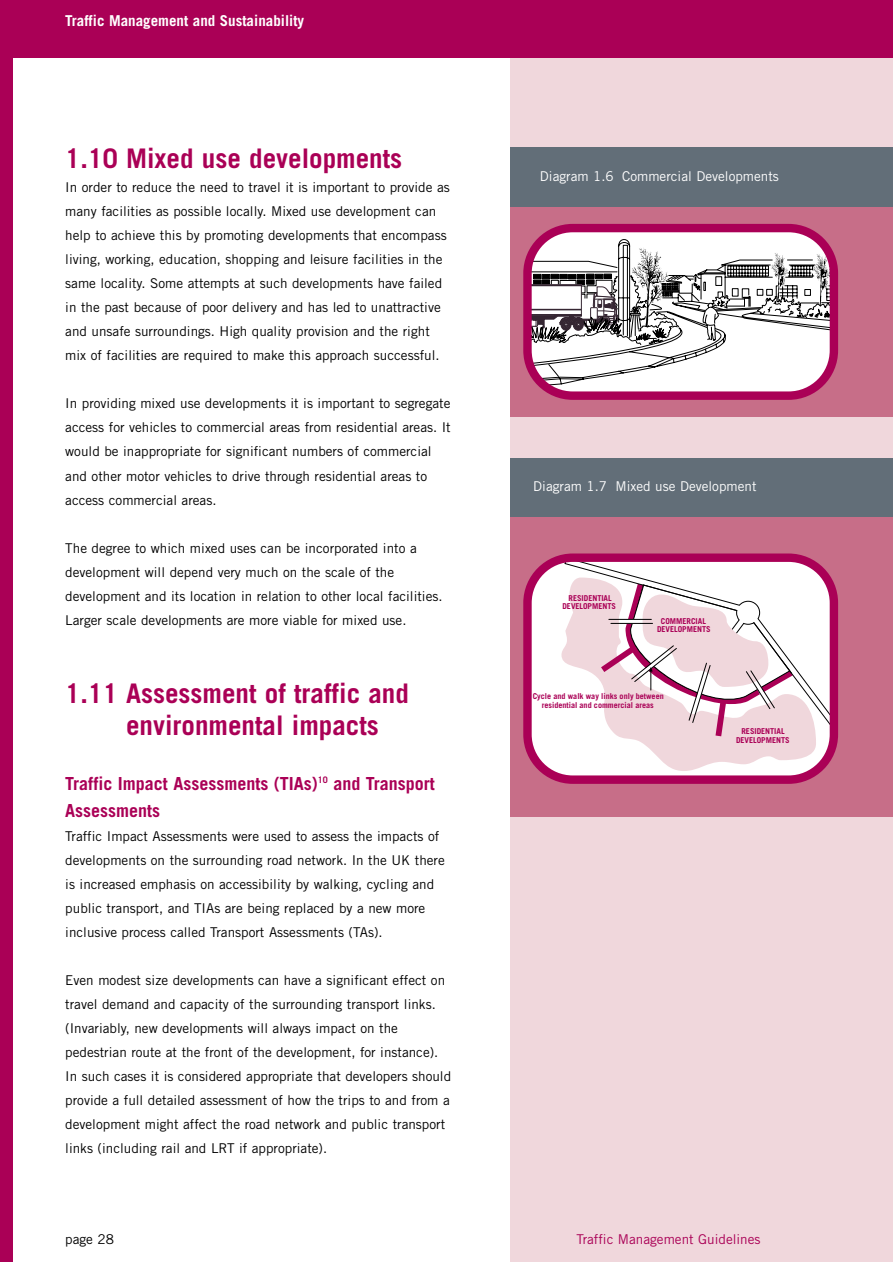
<style>
.page{position:relative;width:893px;height:1262px;background:#fff}
.page>*{position:absolute;margin:0;border:0;box-sizing:border-box;transform-origin:0 0}
.t1{font:700 27px/32.4px "Trade Gothic";color:#aa0056}
.t2{font:700 18px/27px "Trade Gothic";color:#aa0056}
.t3{font:700 15px "Trade Gothic";color:#fff}
.t4{font:13.5px/24px "Trade Gothic";color:#000}
.t5{font:13.5px "Trade Gothic";color:#fff}
.t6{font:13.5px "Trade Gothic";color:#aa0056}
.t7{font:700 8.1px/8.1px "Trade Gothic";color:#aa0056;text-align:center}
</style>
<div class="page">
<div style="left:510px;top:0;width:382px;height:1261px;background:#f0d7dc"></div>
<div style="left:0;top:0;width:892px;height:58px;background:#aa0056"></div>
<div style="left:0;top:0;width:13px;height:1261px;background:#aa0056"></div>
<div style="left:510px;top:147px;width:382px;height:60px;background:#626e78"></div>
<div style="left:510px;top:458px;width:382px;height:59px;background:#626e78"></div>
<div style="left:510px;top:207px;width:382px;height:209px;background:#c76e88"></div>
<div style="left:510px;top:517px;width:382px;height:300px;background:#c76e88"></div>
<svg style="left:523px;top:553px;width:315px;height:231px;background:#e8c9d5"></svg>
<svg style="left:523px;top:224px;width:315px;height:176px;background:#ccb1be"></svg>
<p class="t3" style="left:65px;top:15px;width:240px">Traffic Management and Sustainability</p>
<h1 class="t1" style="left:65px;top:145px;width:338px">1.10 Mixed use developments</h1>
<p class="t4" style="left:65px;top:177px;width:386px">In order to reduce the need to travel it is important to provide as many facilities as possible locally. Mixed use development can help to achieve this by promoting developments that encompass living, working, education, shopping and leisure facilities in the same locality. Some attempts at such developments have failed in the past because of poor delivery and has led to unattractive and unsafe surroundings. High quality provision and the right mix of facilities are required to make this approach successful.</p>
<p class="t4" style="left:65px;top:393px;width:387px">In providing mixed use developments it is important to segregate access for vehicles to commercial areas from residential areas. It would be inappropriate for significant numbers of commercial and other motor vehicles to drive through residential areas to access commercial areas.</p>
<p class="t4" style="left:65px;top:537px;width:379px">The degree to which mixed uses can be incorporated into a development will depend very much on the scale of the development and its location in relation to other local facilities.<br>Larger scale developments are more viable for mixed use.</p>
<h1 class="t1" style="left:126px;top:679px;width:284px;text-indent:-61px">1.11 Assessment of traffic and environmental impacts</h1>
<h2 class="t2" style="left:65px;top:771px;width:371px">Traffic Impact Assessments (TIAs)<sup>10</sup> and Transport<br>Assessments</h2>
<p class="t4" style="left:65px;top:825px;width:381px">Traffic Impact Assessments were used to assess the impacts of developments on the surrounding road network. In the UK there is increased emphasis on accessibility by walking, cycling and public transport, and TIAs are being replaced by a new more inclusive process called Transport Assessments (TAs).</p>
<p class="t4" style="left:65px;top:969px;width:387px">Even modest size developments can have a significant effect on travel demand and capacity of the surrounding transport links. (Invariably, new developments will always impact on the pedestrian route at the front of the development, for instance).<br>In such cases it is considered appropriate that developers should provide a full detailed assessment of how the trips to and from a development might affect the road network and public transport links (including rail and LRT if appropriate).</p>
<p class="t5" style="left:540px;top:171px;width:240px">Diagram 1.6 Commercial Developments</p>
<p class="t5" style="left:533px;top:481px;width:225px">Diagram 1.7 Mixed use Development</p>
<p class="t7" style="left:562px;top:595px;width:55px">RESIDENTIAL<br>DEVELOPMENTS</p>
<p class="t7" style="left:657px;top:618px;width:55px">COMMERCIAL<br>DEVELOPMENTS</p>
<p class="t7" style="left:532px;top:692px;width:132px;line-height:9.4px">Cycle and walk way links only between residential and commercial areas</p>
<p class="t7" style="left:736px;top:728px;width:55px;line-height:8.7px">RESIDENTIAL<br>DEVELOPMENTS</p>
<p class="t4" style="left:65px;top:1228px;width:50px">page 28</p>
<p class="t6" style="left:576px;top:1234px;width:186px">Traffic Management Guidelines</p>
</div>
